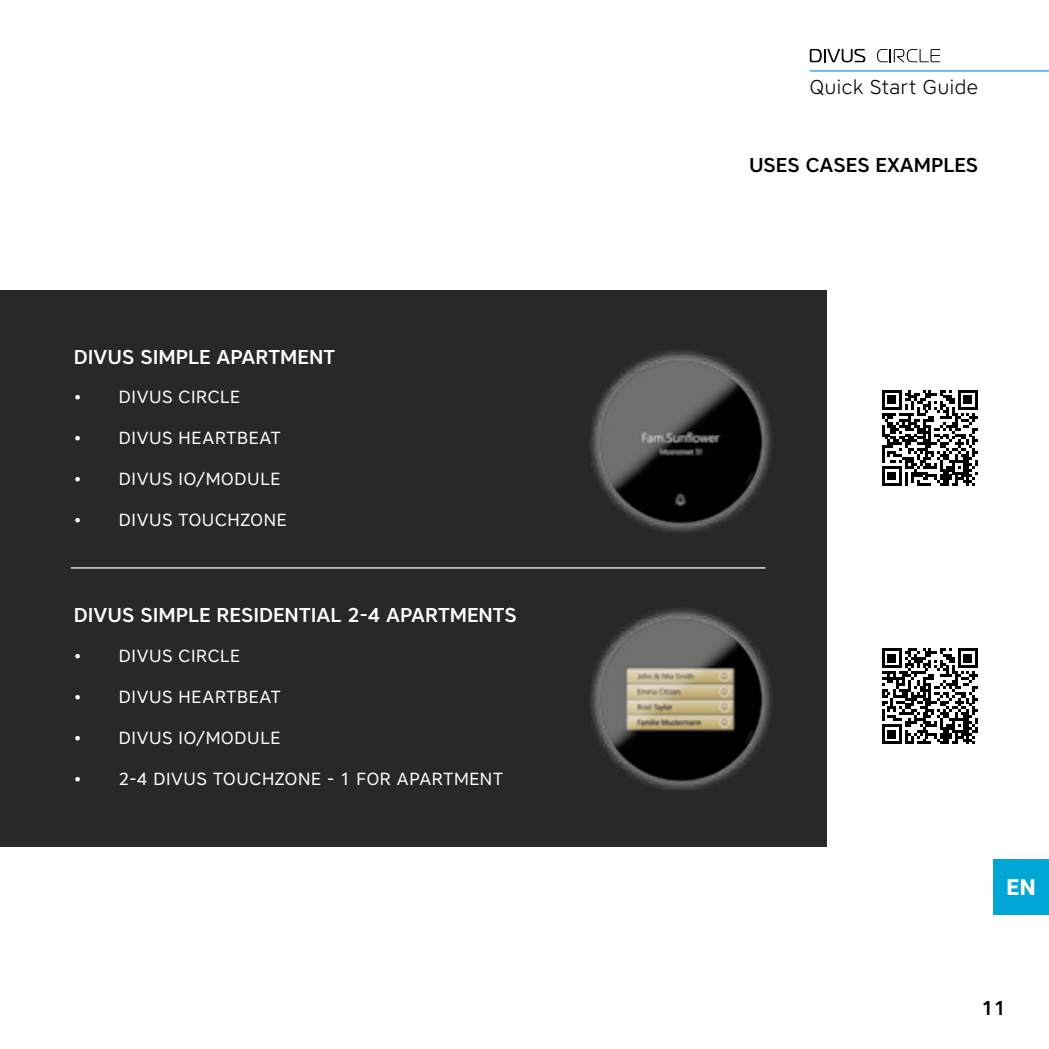
<style>
.page{position:relative;width:1049px;height:1049px;background:#fff}
.page>*{position:absolute;margin:0;border:0;box-sizing:border-box;transform-origin:0 0}
.t1{font:700 22.5px "Core Sans A65";color:#fff}
.t2{font:500 20px "Core Sans A55";color:#fff}
.t3{font:500 20px "Core Sans A55";color:#000}
.t4{font:300 20px "Core Sans A35";letter-spacing:.03em;color:#000}
.t5{font:17.5px "Core Sans A45";letter-spacing:.035em;color:#fff}
</style>
<div class="page">
<div style="left:0;top:291px;width:827px;height:556px;background:#282827"></div>
<hr style="left:71px;top:567px;width:694px;height:1px;background:#fff">
<hr style="left:810px;top:70px;width:239px;height:2px;background:#00a7d6">
<svg style="left:810px;top:49px;width:16px;height:13px"></svg>
<svg style="left:842px;top:49px;width:23px;height:13px"></svg>
<svg style="left:877px;top:49px;width:44px;height:13px"></svg>
<svg style="left:930px;top:49px;width:10px;height:13px"></svg>
<img style="left:590px;top:609px;width:182px;height:181px">
<img style="left:590px;top:351px;width:182px;height:181px">
<div style="left:993px;top:859px;width:56px;height:56px;background:#00a7d6"></div>
<svg style="left:882px;top:390px;width:96px;height:96px"></svg>
<svg style="left:882px;top:648px;width:96px;height:96px"></svg>
<p class="t2" style="left:74px;top:344px;width:263px">DIVUS SIMPLE APARTMENT</p>
<p class="t5" style="left:74px;top:386px;width:168px">• DIVUS CIRCLE</p>
<p class="t5" style="left:74px;top:427px;width:208px">• DIVUS HEARTBEAT</p>
<p class="t5" style="left:74px;top:468px;width:208px">• DIVUS IO/MODULE</p>
<p class="t5" style="left:74px;top:509px;width:214px">• DIVUS TOUCHZONE</p>
<p class="t2" style="left:74px;top:602px;width:444px">DIVUS SIMPLE RESIDENTIAL 2-4 APARTMENTS</p>
<p class="t5" style="left:74px;top:644px;width:168px">• DIVUS CIRCLE</p>
<p class="t5" style="left:74px;top:685px;width:208px">• DIVUS HEARTBEAT</p>
<p class="t5" style="left:74px;top:726px;width:208px">• DIVUS IO/MODULE</p>
<p class="t5" style="left:74px;top:767px;width:430px">• 2-4 DIVUS TOUCHZONE - 1 FOR APARTMENT</p>
<p class="t4" style="left:810px;top:74px;width:170px">Quick Start Guide</p>
<p class="t3" style="left:749px;top:152px;width:231px">USES CASES EXAMPLES</p>
<p class="t1" style="left:1006px;top:872px;width:31px">EN</p>
<p class="t3" style="left:981px;top:995px;width:26px">11</p>
</div>
